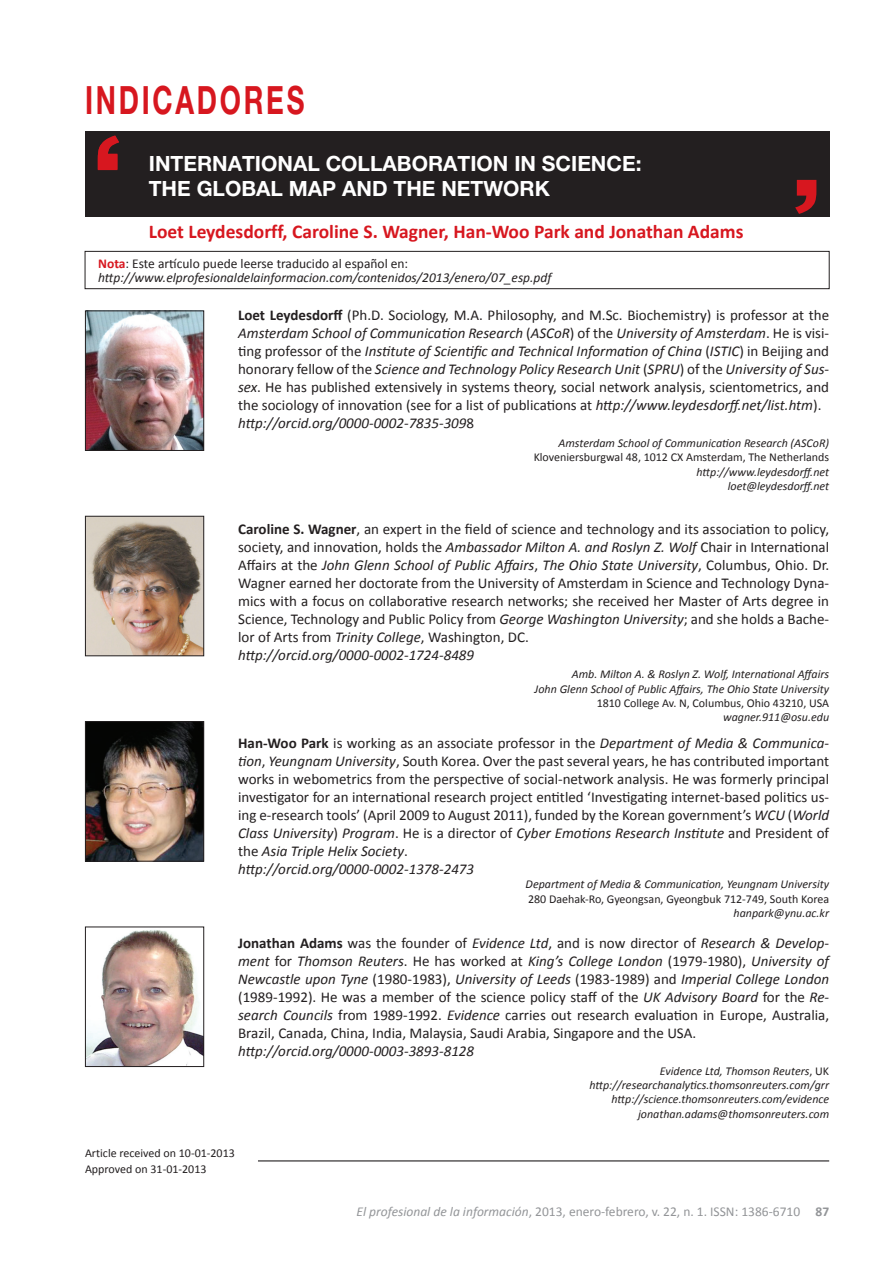
<style>
.page{position:relative;width:893px;height:1263px;background:#fff}
.page>*{position:absolute;margin:0;border:0;box-sizing:border-box;transform-origin:0 0}
.t1{font:700 39px "Helvetica Neue";letter-spacing:.1em;color:#d7171f;scale:.7 1}
.t2{font:700 21px "Helvetica Neue";color:#fff}
.t3{font:700 19.5px "Calibri";color:#d7171f}
.t4{font:15px/18px "Calibri";color:#231f20}
.t5{font:italic 15px "Calibri";color:#231f20}
.t6{font:italic 13.5px/14px "Calibri";color:#231f20}
.t7{font:13.5px "Calibri";color:#939598}
.t8{font:italic 12px/14.4px "Calibri";color:#231f20;text-align:right}
.t9{font:12px/15.6px "Calibri";color:#231f20}
.s1{font-weight:700;font-style:normal;color:#d7171f}
.s2{font-style:normal}
.s3{font-weight:700}
.s4{font-style:italic}
</style>
<div class="page">
<div style="left:85px;top:132px;width:744px;height:85px;background:#231f20"></div>
<svg style="left:795px;top:180px;width:21px;height:34px"></svg>
<svg style="left:98px;top:135px;width:21px;height:35px"></svg>
<img style="left:87px;top:312px;width:115px;height:137px">
<div style="left:85px;top:310px;width:119px;height:141px;border:1px solid #231f20"></div>
<img style="left:87px;top:518px;width:115px;height:136px">
<div style="left:85px;top:516px;width:119px;height:140px;border:1px solid #231f20"></div>
<div style="left:85px;top:251px;width:745px;height:38px;border:1px solid #231f20"></div>
<img style="left:87px;top:723px;width:115px;height:136px">
<div style="left:85px;top:721px;width:119px;height:140px;border:1px solid #231f20"></div>
<img style="left:87px;top:930px;width:115px;height:135px">
<div style="left:85px;top:926px;width:119px;height:141px;border:1px solid #231f20"></div>
<hr style="left:258px;top:1160px;width:571px;height:1px;background:#231f20">
<h1 class="t1" style="left:85px;top:76px;width:315px">INDICADORES</h1>
<h2 class="t2" style="left:149px;top:151px;width:50px">INTERNA</h2>
<h2 class="t2" style="left:242px;top:151px;width:27px">TIONA</h2>
<h2 class="t2" style="left:307px;top:151px;width:121px">L CO LLABORA</h2>
<h2 class="t2" style="left:458px;top:151px;width:26px">TION</h2>
<h2 class="t2" style="left:514px;top:151px;width:42px">IN SCIENCE</h2>
<h2 class="t2" style="left:636px;top:151px;width:7px">:</h2>
<h2 class="t2" style="left:149px;top:175px;width:210px">THE GLOBAL MAP AND</h2>
<h2 class="t2" style="left:393px;top:175px;width:158px">THE NETWORK</h2>
<h3 class="t3" style="left:149px;top:219px;width:596px">Loet Leydesdorff, Caroline S. Wagner, Han-Woo Park and Jonathan Adams</h3>
<p class="t6" style="left:98px;top:256px;width:455px"><span class="s1">Nota</span><span class="s2">: Este artículo puede leerse traducido al español en: </span>http://www.elprofesionaldelainformacion.com/contenidos/2013/enero/07_esp.pdf</p>
<p class="t4" style="left:238px;top:306px;width:593px"><span class="s3">Loet Leydesdorff</span> (Ph.D. Sociology, M.A. Philosophy, and M.Sc. Biochemistry) is professor at the <span class="s4">Amsterdam School of Communication Research</span> (<span class="s4">ASCoR</span>) of the <span class="s4">University of Amsterdam</span>. He is visi&shy;ting professor of the <span class="s4">Institute of Scientific and Technical Information of China</span> (<span class="s4">ISTIC</span>) in Beijing and honorary fellow of the <span class="s4">Science and Technology Policy Research Unit</span> (<span class="s4">SPRU</span>) of the <span class="s4">University of Sus&shy;sex</span>. He has published extensively in systems theory, social network analysis, scientometrics, and the sociology of innovation (see for a list of publications at <span class="s4">http://www.leydesdorff.net/list.htm</span>). <span class="s4">http://orcid.org/0000-0002-7835-309</span>8</p>
<p class="t8" style="left:558px;top:435px;width:272px">Amsterdam School of Communication Research (ASCoR)</p>
<p class="t9" style="left:534px;top:449px;width:297px">Kloveniersburgwal 48, 1012 CX Amsterdam, The Netherlands</p>
<p class="t8" style="left:696px;top:464px;width:134px">http://www.leydesdorff.net loet@leydesdorff.net</p>
<p class="t4" style="left:238px;top:520px;width:593px"><span class="s3">Caroline S. Wagner</span>, an expert in the field of science and technology and its association to policy, society, and innovation, holds the <span class="s4">Ambassador Milton A. and Roslyn Z. Wolf</span> Chair in International Affairs at the <span class="s4">John Glenn School of Public Affairs</span>, <span class="s4">The Ohio State University</span>, Columbus, Ohio. Dr.<br>Wagner earned her doctorate from the University of Amsterdam in Science and Technology Dyna&shy;mics with a focus on collaborative research networks; she received her Master of Arts degree in Science, Technology and Public Policy from <span class="s4">George Washington University</span>; and she holds a Bache&shy;lor of Arts from <span class="s4">Trinity College</span>, Washington, DC.<br><span class="s4">http://orcid.org/0000-0002-1724-8489</span></p>
<p class="t8" style="left:535px;top:666px;width:296px">Amb. Milton A. &amp; Roslyn Z. Wolf, International Affairs<br>John Glenn School of Public Affairs, The Ohio State University</p>
<p class="t9" style="left:597px;top:695px;width:234px">1810 College Av. N, Columbus, Ohio 43210, USA</p>
<p class="t8" style="left:723px;top:710px;width:108px">wagner.911@osu.edu</p>
<p class="t4" style="left:238px;top:734px;width:593px"><span class="s3">Han-Woo Park</span> is working as an associate professor in the <span class="s4">Department of Media &amp; Communica&shy;tion</span>, <span class="s4">Yeungnam University</span>, South Korea. Over the past several years, he has contributed important works in webometrics from the perspective of social-network analysis. He was formerly principal investigator for an international research project entitled ‘Investigating internet-based politics us&shy;ing e-research tools’ (April 2009 to August 2011), funded by the Korean government’s <span class="s4">WCU</span> (<span class="s4">World Class University</span>) <span class="s4">Program</span>. He is a director of <span class="s4">Cyber Emotions Research Institute</span> and President of the <span class="s4">Asia Triple Helix Society</span>.<br><span class="s4">http://orcid.org/0000-0002-1378-2473</span></p>
<p class="t8" style="left:526px;top:877px;width:305px">Department of Media &amp; Communication, Yeungnam University</p>
<p class="t9" style="left:528px;top:891px;width:303px">280 Daehak-Ro, Gyeongsan, Gyeongbuk 712-749, South Korea</p>
<p class="t8" style="left:733px;top:905px;width:97px">hanpark@ynu.ac.kr</p>
<p class="t4" style="left:238px;top:934px;width:593px;text-align:justify"><span class="s3">Jonathan Adams</span> was the founder of <span class="s4">Evidence Ltd</span>, and is now director of <span class="s4">Research &amp; Develop&shy;ment</span> for <span class="s4">Thomson Reuters</span>. He has worked at <span class="s4">King’s College London</span> (1979-1980), <span class="s4">University of Newcastle upon Tyne</span> (1980-1983), <span class="s4">University of Leeds</span> (1983-1989) and <span class="s4">Imperial College London </span>(1989-1992). He was a member of the science policy staff of the <span class="s4">UK Advisory Board</span> for the <span class="s4">Re&shy;search Councils</span> from 1989-1992. <span class="s4">Evidence</span> carries out research evaluation in Europe, Australia, Brazil, Canada, China, India, Malaysia, Saudi Arabia, Singapore and the USA.</p>
<p class="t5" style="left:238px;top:1041px;width:237px">http://orcid.org/0000-0003-3893-8128</p>
<p class="t8" style="left:589px;top:1063px;width:241px">Evidence Ltd, Thomson Reuters<span class="s2">, UK </span>http://researchanalytics.thomsonreuters.com/grr http://science.thomsonreuters.com/evidence jonathan.adams@thomsonreuters.com</p>
<p class="t9" style="left:85px;top:1145px;width:151px">Article received on 10-01-2013<br>Approved on 31-01-2013</p>
<p class="t7" style="left:357px;top:1203px;width:474px"><span class="s4">El profesional de la información</span>, 2013, enero-febrero, v. 22, n. 1. ISSN: 1386-6710 <span class="s3">87</span></p>
</div>
